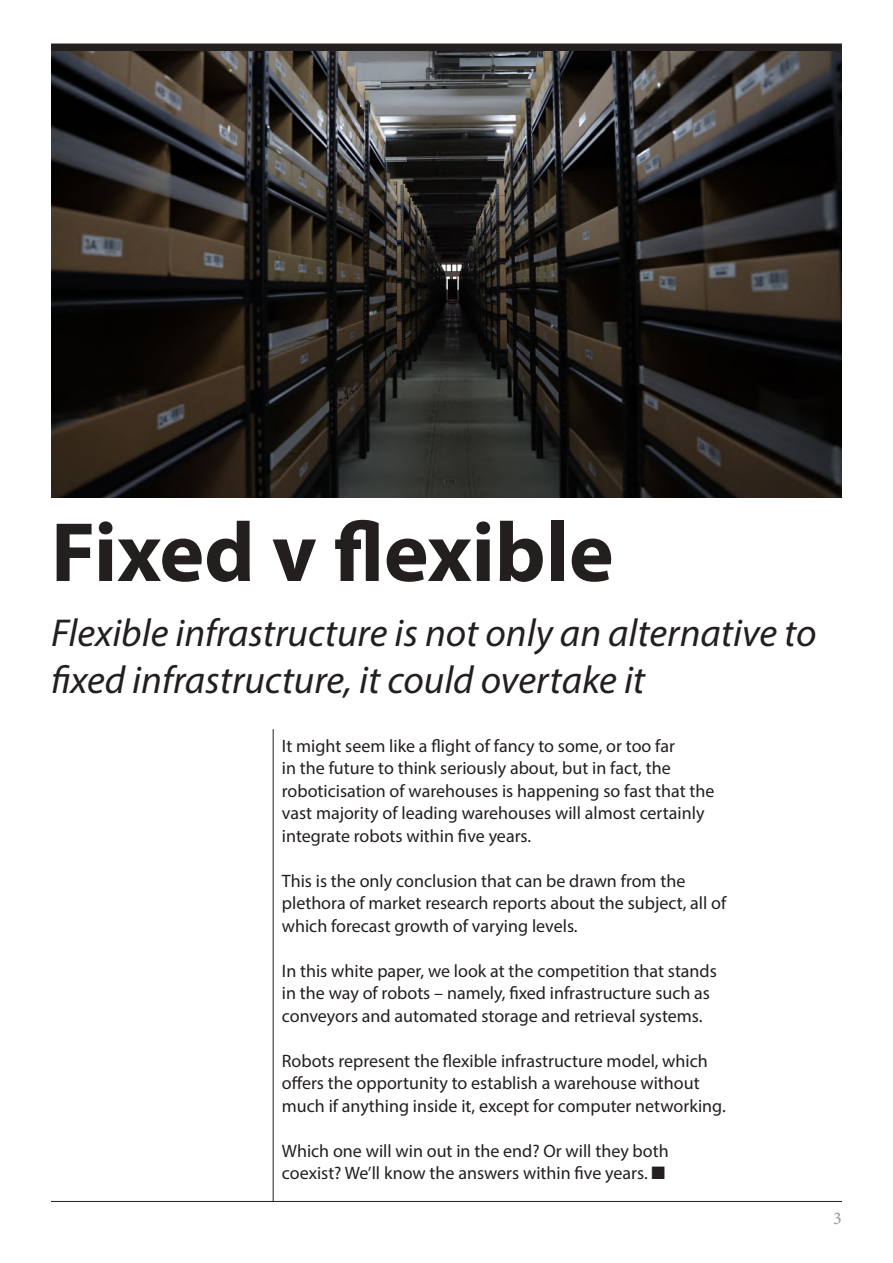
<style>
.page{position:relative;width:893px;height:1263px;background:#fff}
.page>*{position:absolute;margin:0;border:0;box-sizing:border-box;transform-origin:0 0}
.t1{font:700 84.75px "Myriad Pro";color:#241f1f}
.t2{font:italic 39px/46.8px "Myriad Pro";color:#241f1f}
.t3{font:18px/22.5px "Myriad Pro";color:#241f1f}
.t4{font:18px "Minion Pro";color:#969698}
</style>
<div class="page">
<div style="left:51px;top:44px;width:791px;height:7px;background:#241f1f"></div>
<hr style="left:51px;top:1201px;width:791px;height:1px;background:#241f1f">
<img style="left:51px;top:51px;width:791px;height:446px">
<hr style="left:273px;top:729px;width:1px;height:473px;background:#241f1f">
<h1 class="t1" style="left:51px;top:497px;width:564px">Fixed v flexible</h1>
<h2 class="t2" style="left:51px;top:609px;width:767px">Flexible infrastructure is not only an alternative to fixed infrastructure, it could overtake it</h2>
<p class="t3" style="left:282px;top:734px;width:434px">It might seem like a flight of fancy to some, or too far<br>in the future to think seriously about, but in fact, the roboticisation of warehouses is happening so fast that the vast majority of leading warehouses will almost certainly integrate robots within five years.</p>
<p class="t3" style="left:282px;top:869px;width:446px">This is the only conclusion that can be drawn from the plethora of market research reports about the subject, all of which forecast growth of varying levels.</p>
<p class="t3" style="left:282px;top:959px;width:436px">In this white paper, we look at the competition that stands in the way of robots – namely, fixed infrastructure such as conveyors and automated storage and retrieval systems.</p>
<p class="t3" style="left:282px;top:1049px;width:445px">Robots represent the flexible infrastructure model, which offers the opportunity to establish a warehouse without much if anything inside it, except for computer networking.</p>
<p class="t3" style="left:282px;top:1139px;width:388px">Which one will win out in the end? Or will they both coexist? We’ll know the answers within five years. ■</p>
<p class="t4" style="left:833px;top:1206px;width:10px">3</p>
</div>
